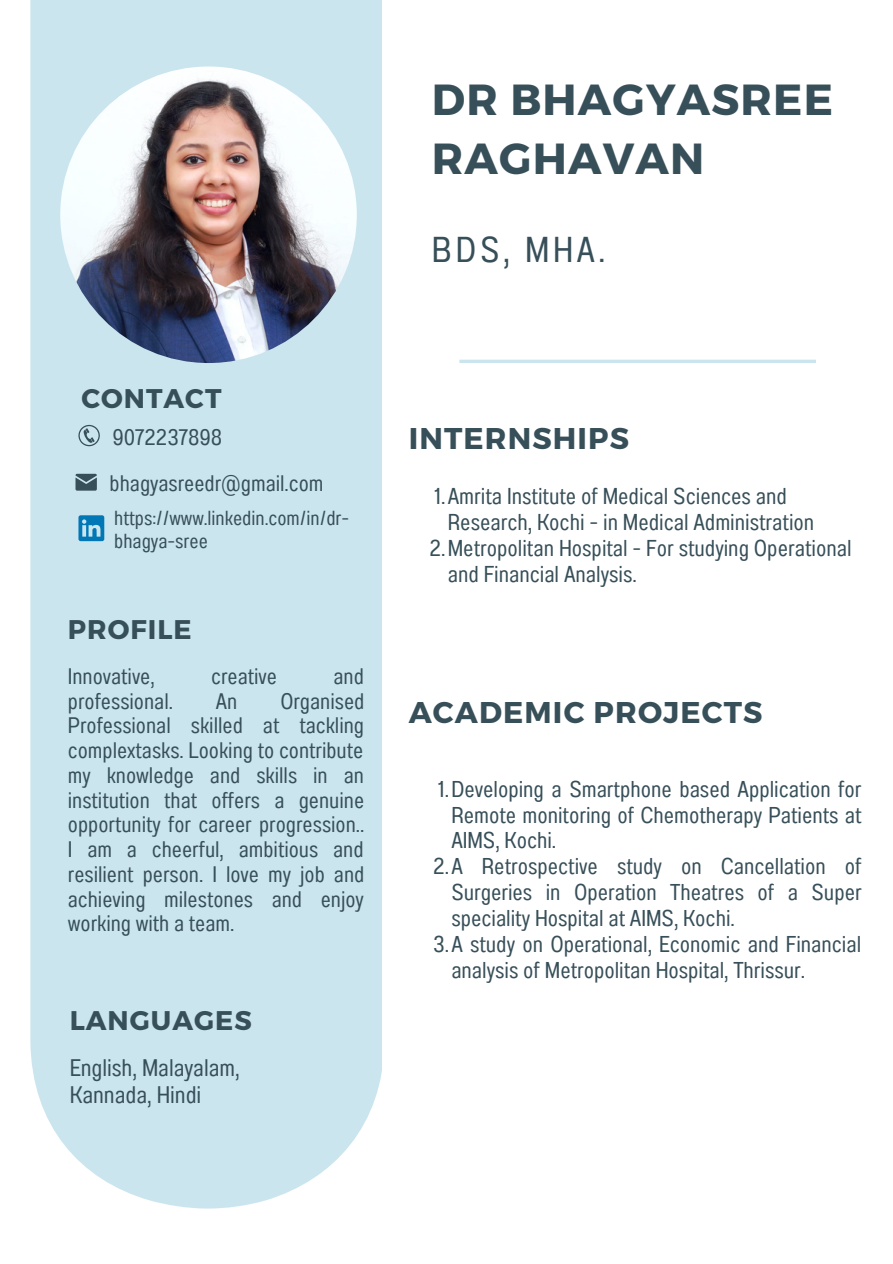
<style>
.page{position:relative;width:893px;height:1264px;background:#fff}
.page>*{position:absolute;margin:0;border:0;box-sizing:border-box;transform-origin:0 0}
.t1{font:700 43.5px/58.5px "Montserrat";letter-spacing:.025em;color:#374f59}
.t2{font:36px "Anantason Wd 62";letter-spacing:.105em;color:#374f59}
.t3{font:700 30px "Montserrat";letter-spacing:.04em;color:#374f59}
.t4{font:700 27px "Montserrat";letter-spacing:.04em;color:#374f59}
.t5{font:24px/27px "Anantason Wd 62";color:#374f59}
.t6{font:22.95px "Anantason Wd 62";color:#374f59}
.t7{font:22.5px/24.8px "Anantason Wd 62";color:#374f59}
.t8{font:20.4px/23px "Anantason Wd 62";color:#374f59}
</style>
<div class="page">
<div style="left:30px;top:0;width:352px;height:1208px;background:#cbe5ef"></div>
<img style="left:60px;top:66px;width:297px;height:297px;border-radius:50%">
<svg style="left:78px;top:425px;width:22px;height:21px"></svg>
<svg style="left:75px;top:474px;width:22px;height:16px"></svg>
<svg style="left:78px;top:515px;width:26px;height:26px"></svg>
<svg style="left:459px;top:359px;width:356px;height:4px"></svg>
<h1 class="t1" style="left:432px;top:68px;width:402px">DR BHAGYASREE<br>RAGHAVAN</h1>
<h2 class="t2" style="left:432px;top:229px;width:175px">BDS, MHA.</h2>
<p class="t4" style="left:81px;top:380px;width:142px">CONTACT</p>
<p class="t7" style="left:110px;top:414px;width:215px;line-height:46.3px">9072237898 bhagyasreedr@gmail.com</p>
<p class="t8" style="left:114px;top:506px;width:236px">https://www.linkedin.com/in/dr&shy;bhagya-sree</p>
<p class="t4" style="left:68px;top:611px;width:125px">PROFILE</p>
<p class="t7" style="left:68px;top:663px;width:88px">Innovative,</p>
<p class="t7" style="left:211px;top:663px;width:67px">creative</p>
<p class="t7" style="left:333px;top:663px;width:32px">and</p>
<p class="t7" style="left:68px;top:688px;width:107px">professional.</p>
<p class="t7" style="left:216px;top:688px;width:23px">An</p>
<p class="t7" style="left:68px;top:688px;width:298px;text-align:justify;text-indent:212px">Organised Professional skilled at tackling complextasks. Looking to contribute my knowledge and skills in an institution that offers a genuine opportunity for career progression..<br>I am a cheerful, ambitious and resilient person. I love my job and achieving milestones and enjoy working with a team.</p>
<p class="t4" style="left:70px;top:1002px;width:184px">LANGUAGES</p>
<p class="t5" style="left:70px;top:1054px;width:171px">English, Malayalam,<br>Kannada, Hindi</p>
<h3 class="t3" style="left:408px;top:418px;width:222px">INTERNSHIPS</h3>
<p class="t6" style="left:434px;top:482px;width:354px">1.Amrita Institute of Medical Sciences and</p>
<p class="t6" style="left:448px;top:508px;width:368px">Research, Kochi - in Medical Administration</p>
<p class="t6" style="left:429px;top:534px;width:423px">2.Metropolitan Hospital - For studying Operational</p>
<p class="t6" style="left:448px;top:560px;width:190px">and Financial Analysis.</p>
<h3 class="t3" style="left:408px;top:692px;width:355px">ACADEMIC PROJECTS</h3>
<p class="t6" style="left:438px;top:775px;width:425px">1.Developing a Smartphone based Application for</p>
<p class="t6" style="left:451px;top:801px;width:411px">Remote monitoring of Chemotherapy Patients at</p>
<p class="t6" style="left:451px;top:827px;width:106px">AIMS, Kochi.</p>
<p class="t6" style="left:433px;top:853px;width:430px">2.A Retrospective study on Cancellation of</p>
<p class="t6" style="left:451px;top:878px;width:412px">Surgeries in Operation Theatres of a Super</p>
<p class="t6" style="left:451px;top:904px;width:285px">speciality Hospital at AIMS, Kochi.</p>
<p class="t6" style="left:433px;top:930px;width:429px">3.A study on Operational, Economic and Financial</p>
<p class="t6" style="left:451px;top:956px;width:355px">analysis of Metropolitan Hospital, Thrissur.</p>
</div>
